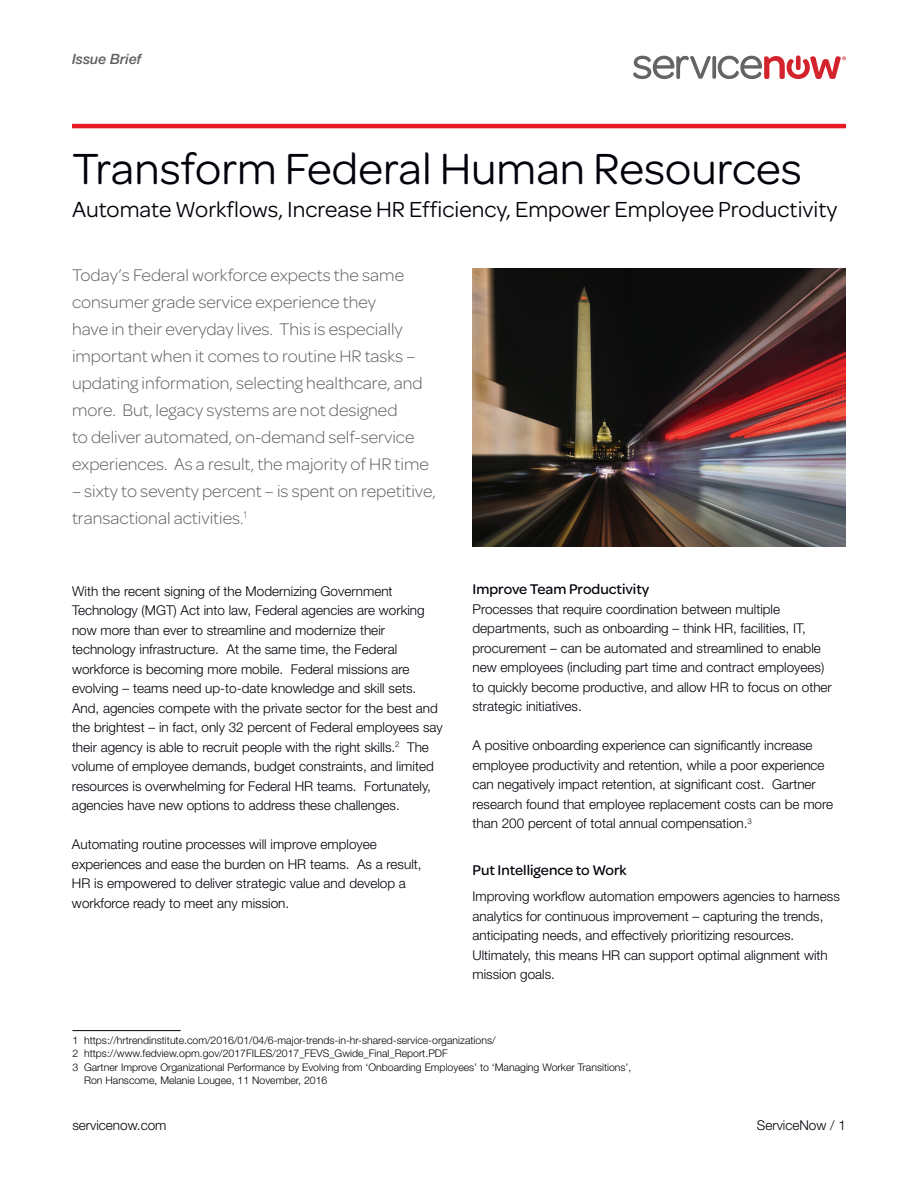
<style>
.page{position:relative;width:918px;height:1188px;background:#fff}
.page>*{position:absolute;margin:0;border:0;box-sizing:border-box;transform-origin:0 0}
.t1{font:46.5px "Omnes";color:#010209}
.t2{font:23.25px "Omnes";color:#010209}
.t3{font:300 18px/27px "Omnes";color:#5f5f62}
.t4{font:500 15px "Omnes";color:#010209}
.t5{font:italic 500 14.25px "Helvetica Neue LT Std";color:#5f5f62}
.t6{font:300 13.5px/19.5px "Helvetica Neue LT Std";color:#010209}
.t7{font:300 10.5px "Helvetica Neue LT Std";color:#010209}
</style>
<div class="page">
<svg style="left:633px;top:56px;width:78px;height:23px"></svg>
<svg style="left:712px;top:56px;width:4px;height:23px"></svg>
<svg style="left:718px;top:56px;width:128px;height:23px"></svg>
<div style="left:796px;top:56px;width:5px;height:14px;background:#d3232c;border-radius:2px"></div>
<hr style="left:72px;top:124px;width:774px;height:4px;background:#e51a23">
<img style="left:472px;top:268px;width:374px;height:279px">
<hr style="left:72px;top:1030px;width:109px;height:1px;background:#010209">
<p class="t5" style="left:72px;top:51px;width:71px">Issue Brief</p>
<h1 class="t1" style="left:72px;top:137px;width:732px">Transform Federal Human Resources</h1>
<h2 class="t2" style="left:72px;top:193px;width:767px">Automate Workflows, Increase HR Efficiency, Empower Employee Productivity</h2>
<p class="t3" style="left:72px;top:261px;width:359px">Today’s Federal workforce expects the same consumer grade service experience they<br>have in their everyday lives. This is especially important when it comes to routine HR tasks – updating information, selecting healthcare, and more. But, legacy systems are not designed<br>to deliver automated, on-demand self-service experiences. As a result, the majority of HR time</p>
<h3 class="t3" style="left:72px;top:477px;width:365px">– sixty to seventy percent – is spent on repetitive, transactional activities.<sup>1</sup></h3>
<p class="t6" style="left:72px;top:581px;width:372px">With the recent signing of the Modernizing Government Technology (MGT) Act into law, Federal agencies are working now more than ever to streamline and modernize their technology infrastructure. At the same time, the Federal workforce is becoming more mobile. Federal missions are evolving – teams need up-to-date knowledge and skill sets.<br>And, agencies compete with the private sector for the best and the brightest – in fact, only 32 percent of Federal employees say their agency is able to recruit people with the right skills.<sup>2</sup> The volume of employee demands, budget constraints, and limited resources is overwhelming for Federal HR teams. Fortunately, agencies have new options to address these challenges.</p>
<p class="t6" style="left:72px;top:834px;width:351px">Automating routine processes will improve employee experiences and ease the burden on HR teams. As a result, HR is empowered to deliver strategic value and develop a workforce ready to meet any mission.</p>
<p class="t4" style="left:472px;top:579px;width:178px">Improve Team Productivity</p>
<p class="t6" style="left:472px;top:599px;width:361px">Processes that require coordination between multiple departments, such as onboarding – think HR, facilities, IT, procurement – can be automated and streamlined to enable new employees (including part time and contract employees) to quickly become productive, and allow HR to focus on other strategic initiatives.</p>
<p class="t6" style="left:472px;top:735px;width:362px">A positive onboarding experience can significantly increase employee productivity and retention, while a poor experience can negatively impact retention, at significant cost. Gartner research found that employee replacement costs can be more than 200 percent of total annual compensation.<sup>3</sup></p>
<p class="t4" style="left:472px;top:859px;width:156px">Put Intelligence to Work</p>
<p class="t6" style="left:472px;top:886px;width:369px">Improving workflow automation empowers agencies to harness analytics for continuous improvement – capturing the trends, anticipating needs, and effectively prioritizing resources.<br>Ultimately, this means HR can support optimal alignment with mission goals.</p>
<p class="t7" style="left:72px;top:1034px;width:425px">1 https://hrtrendinstitute.com/2016/01/04/6-major-trends-in-hr-shared-service-organizations/</p>
<p class="t7" style="left:72px;top:1047px;width:377px">2 https://www.fedview.opm.gov/2017FILES/2017_FEVS_Gwide_Final_Report.PDF</p>
<p class="t7" style="left:72px;top:1061px;width:561px">3 Gartner Improve Organizational Performance by Evolving from ‘Onboarding Employees’ to ‘Managing Worker Transitions’,</p>
<p class="t7" style="left:84px;top:1074px;width:245px">Ron Hanscome, Melanie Lougee, 11 November, 2016</p>
<p class="t6" style="left:72px;top:1115px;width:96px">servicenow.com</p>
<p class="t6" style="left:757px;top:1115px;width:91px">ServiceNow / 1</p>
</div>
